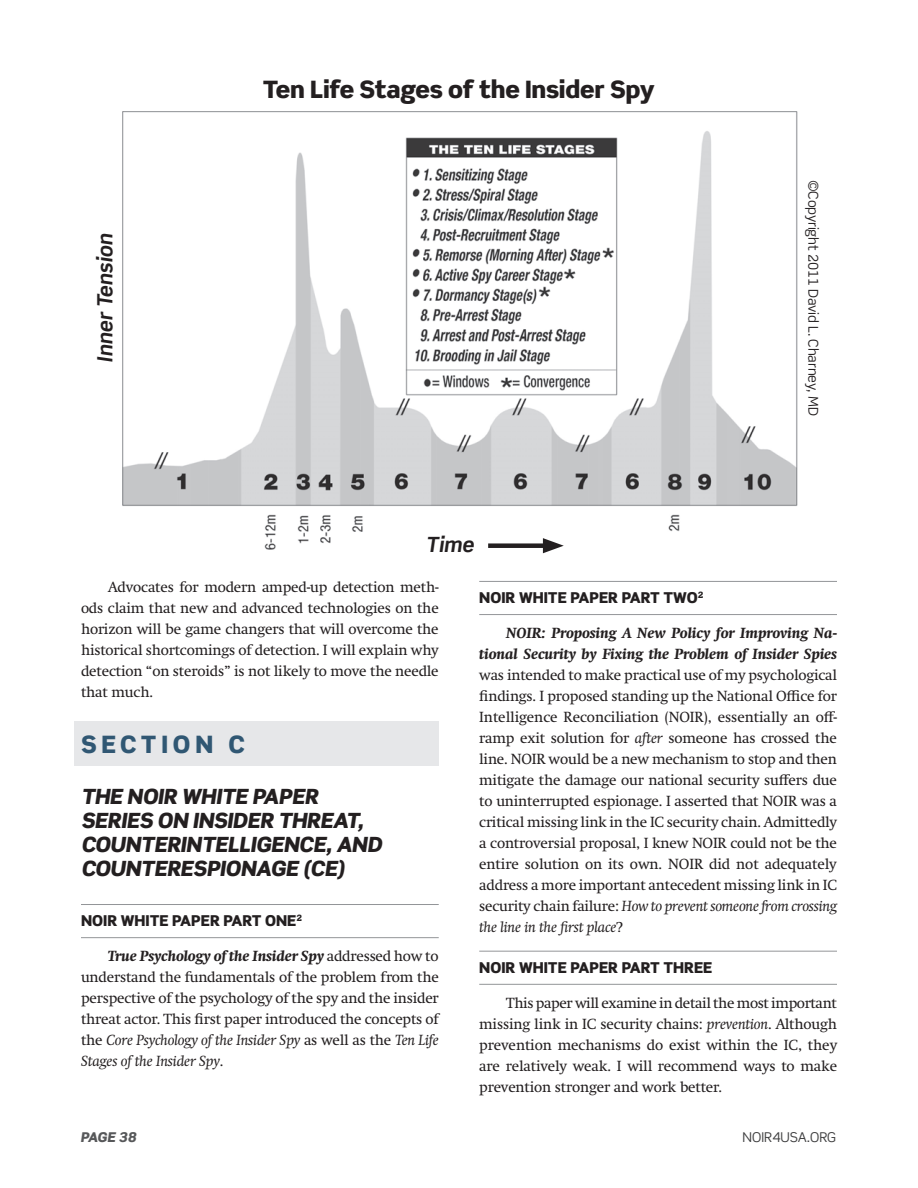
<style>
.page{position:relative;width:918px;height:1188px;background:#fff}
.page>*{position:absolute;margin:0;border:0;box-sizing:border-box;transform-origin:0 0}
.t1{font:900 24px "Scene Std";letter-spacing:-.01em;color:#231f20}
.t2{font:900 24px "Scene Std";letter-spacing:.2em;color:#305773}
.t3{font:italic 900 21px/24px "Scene Std";letter-spacing:-.01em;color:#231f20}
.t4{font:italic 700 21px "Scene Std";letter-spacing:-.01em;color:#231f20}
.t5{font:15px/21px "Swift Neue LT Pro";letter-spacing:-.01em;color:#231f20;text-align:justify}
.t6{font:italic 700 15px/21px "Swift Neue LT Pro";letter-spacing:-.01em;color:#231f20;text-align:right}
.t7{font:900 15px "Scene Std";color:#231f20}
.t8{font:13.5px "Scene Std";letter-spacing:-.01em;color:#231f20}
.t9{font:13.5px "Scene Std";color:#3e3e3f}
.t10{font:italic 900 13.5px "Scene Std";letter-spacing:-.015em;color:#57585a}
.s1{font-weight:700;font-style:italic}
.s2{font-style:italic}
</style>
<div class="page">
<div style="left:74px;top:721px;width:365px;height:45px;background:#e6e7e9"></div>
<hr style="left:81px;top:904px;width:358px;height:1px;background:#939598">
<hr style="left:81px;top:937px;width:358px;height:1px;background:#939598">
<hr style="left:479px;top:581px;width:358px;height:1px;background:#939598">
<hr style="left:479px;top:614px;width:358px;height:1px;background:#939598">
<hr style="left:479px;top:951px;width:358px;height:1px;background:#939598">
<hr style="left:479px;top:984px;width:358px;height:1px;background:#939598">
<img style="left:122px;top:111px;width:676px;height:443px">
<div style="left:488px;top:543px;width:63px;height:5px;background:#231f20"></div>
<svg style="left:543px;top:538px;width:21px;height:15px"></svg>
<h2 class="t4" style="left:92px;top:363px;width:131px;rotate:-90deg">Inner Tension</h2>
<h1 class="t1" style="left:263px;top:74px;width:393px">Ten Life Stages of the Insider Spy</h1>
<h2 class="t4" style="left:426px;top:531px;width:50px">Time</h2>
<p class="t8" style="left:822px;top:180px;width:237px;rotate:90deg">©Copyright 2011 David L. Charney, MD</p>
<p class="t5" style="left:81px;top:577px;width:359px;text-indent:27px">Advocates for modern amped-up detection meth&shy;ods claim that new and advanced technologies on the horizon will be game changers that will overcome the historical shortcomings of detection. I will explain why detection “on steroids” is not likely to move the needle that much.</p>
<h1 class="t2" style="left:81px;top:729px;width:165px">SECTION C</h1>
<h2 class="t3" style="left:81px;top:784px;width:302px">THE NOIR WHITE PAPER<br>SERIES ON INSIDER THREAT,<br>COUNTERINTELLIGENCE, AND<br>COUNTERESPIONAGE (CE)</h2>
<p class="t7" style="left:81px;top:911px;width:223px">NOIR WHITE PAPER PART ONE<sup>2</sup></p>
<p class="t5" style="left:81px;top:945px;width:359px;text-indent:27px"><span class="s1">True Psychology of the Insider Spy</span> addressed how to understand the fundamentals of the problem from the perspective of the psychology of the spy and the insider threat actor. This first paper introduced the concepts of the <span class="s2">Core Psychology of the Insider Spy</span> as well as the <span class="s2">Ten Life Stages of the Insider Spy</span>.</p>
<p class="t7" style="left:479px;top:588px;width:226px">NOIR WHITE PAPER PART TWO<sup>2</sup></p>
<p class="t6" style="left:479px;top:622px;width:359px">NOIR: Proposing A New Policy for Improving Na&shy;tional Security by Fixing the Problem of Insider Spies</p>
<p class="t5" style="left:479px;top:664px;width:360px">was intended to make practical use of my psychological findings. I proposed standing up the National Office for Intelligence Reconciliation (NOIR), essentially an off&shy;ramp exit solution for <span class="s2">after</span> someone has crossed the line. NOIR would be a new mechanism to stop and then mitigate the damage our national security suffers due to uninterrupted espionage. I asserted that NOIR was a critical missing link in the IC security chain. Admittedly a controversial proposal, I knew NOIR could not be the entire solution on its own. NOIR did not adequately address a more important antecedent missing link in IC security chain failure: <span class="s2">How to prevent someone from crossing the line in the first place</span>?</p>
<p class="t7" style="left:479px;top:958px;width:235px">NOIR WHITE PAPER PART THREE</p>
<p class="t5" style="left:479px;top:992px;width:359px;text-indent:27px">This paper will examine in detail the most important missing link in IC security chains: <span class="s2">prevention</span>. Although prevention mechanisms do exist within the IC, they are relatively weak. I will recommend ways to make prevention stronger and work better.</p>
<p class="t10" style="left:80px;top:1128px;width:57px">PAGE 38</p>
<p class="t9" style="left:743px;top:1128px;width:95px">NOIR4USA.ORG</p>
</div>
